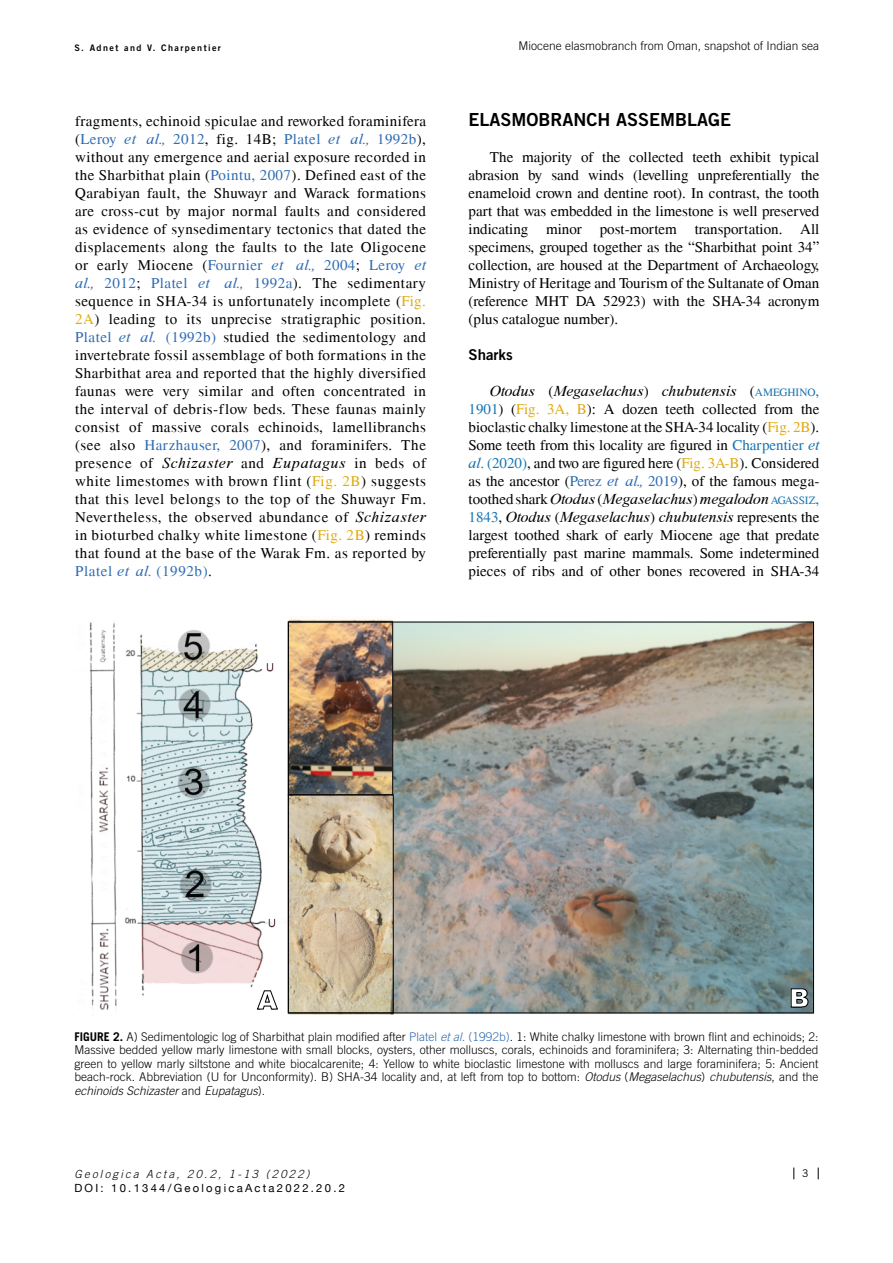
<style>
.page{position:relative;width:893px;height:1263px;background:#fff}
.page>*{position:absolute;margin:0;border:0;box-sizing:border-box;transform-origin:0 0}
.t1{font:900 25.5px "Arial";color:#fff}
.t2{font:18px "Trade Gothic LT Std Bd 2";color:#000}
.t3{font:15px/18px "Times S";color:#000;text-align:justify}
.t4{font:italic 15px/18px "Time";color:#000}
.t5{font:15px "Trade Gothic LT Std Bd 2";color:#000}
.t6{font:300 12px/13.5px "Trade Gothic LT Std";color:#000;text-align:justify}
.t7{font:11.25px "Helvetica Neue";letter-spacing:.2em;color:#000}
.t8{font:italic 300 11.25px "Trade Gothic LT Std";letter-spacing:.2em;color:#000}
.t9{font:10.5px "Trade Gothic LT Std";color:#000}
.t10{font:9px "Trade Gothic LT Std Bd 2";letter-spacing:.16em;color:#000}
.s1{color:#2e6bb3}
.s2{font-family:"Time";font-style:italic;color:#2e6bb3}
.s3{color:#e0aa12}
.s4{font-family:"Time";font-style:italic}
.s5{font-family:"Times S";font-style:normal}
.s6{font-family:"Times S";font-style:normal;font-size:11.25px;color:#1673b0}
.s7{font-family:"Times S";font-style:normal;color:#1673b0}
.s8{color:#1673b0}
.s9{font-family:"Time";font-style:italic;color:#1673b0}
.s10{font-weight:700}
.s11{color:#2f6bb3}
.s12{font-style:italic;color:#2f6bb3}
.s13{font-style:italic}
</style>
<div class="page">
<svg style="left:793px;top:1167px;width:1px;height:12px"></svg>
<svg style="left:818px;top:1167px;width:1px;height:12px"></svg>
<img style="left:89px;top:619px;width:726px;height:396px">
<div style="left:288px;top:621px;width:105px;height:174px;border:1px solid #000"></div>
<div style="left:288px;top:794px;width:106px;height:219px;border:1px solid #000"></div>
<svg style="left:256px;top:990px;width:22px;height:20px"></svg>
<svg style="left:790px;top:988px;width:19px;height:20px"></svg>
<p class="t10" style="left:74px;top:42px;width:148px">S. Adnet and V. Charpentier</p>
<p class="t6" style="left:518px;top:39px;width:302px">Miocene elasmobranch from Oman, snapshot of Indian sea</p>
<p class="t3" style="left:75px;top:112px;width:352px">fragments, echinoid spiculae and reworked foraminifera (<span class="s1">Leroy</span> <span class="s2">et al.,</span> <span class="s1">2012</span>, fig. 14B; <span class="s1">Platel</span> <span class="s2">et al.,</span> <span class="s1">1992b</span>), without any emergence and aerial exposure recorded in the Sharbithat plain (<span class="s1">Pointu, 2007</span>). Defined east of the Qarabiyan fault, the Shuwayr and Warack formations are cross-cut by major normal faults and considered as evidence of synsedimentary tectonics that dated the displacements along the faults to the late Oligocene or early Miocene (<span class="s1">Fournier</span> <span class="s2">et al.,</span> <span class="s1">2004</span>; <span class="s1">Leroy</span> <span class="s2">et al.,</span> <span class="s1">2012</span>; <span class="s1">Platel</span> <span class="s2">et al.,</span> <span class="s1">1992a</span>). The sedimentary sequence in SHA-34 is unfortunately incomplete (<span class="s3">Fig.<br>2A</span>) leading to its unprecise stratigraphic position.<br><span class="s1">Platel</span> <span class="s2">et al.</span> <span class="s1">(1992b)</span> studied the sedimentology and invertebrate fossil assemblage of both formations in the Sharbithat area and reported that the highly diversified faunas were very similar and often concentrated in the interval of debris-flow beds. These faunas mainly consist of massive corals echinoids, lamellibranchs (see also <span class="s1">Harzhauser, 2007</span>), and foraminifers. The presence of <span class="s4">Schizaster</span> and <span class="s4">Eupatagus</span> in beds of white limestomes with brown flint (<span class="s3">Fig. 2B</span>) suggests that this level belongs to the top of the Shuwayr Fm.<br>Nevertheless, the observed abundance of <span class="s4">Schizaster </span>in bioturbed chalky white limestone (<span class="s3">Fig. 2B</span>) reminds that found at the base of the Warak Fm. as reported by <span class="s1">Platel</span> <span class="s2">et al.</span> <span class="s1">(1992b)</span>.</p>
<p class="t2" style="left:468px;top:108px;width:264px">ELASMOBRANCH ASSEMBLAGE</p>
<p class="t3" style="left:469px;top:148px;width:352px;text-indent:21px">The majority of the collected teeth exhibit typical abrasion by sand winds (levelling unpreferentially the enameloid crown and dentine root). In contrast, the tooth part that was embedded in the limestone is well preserved indicating minor post-mortem transportation. All specimens, grouped together as the “Sharbithat point 34” collection, are housed at the Department of Archaeology, Ministry of Heritage and Tourism of the Sultanate of Oman (reference MHT DA 52923) with the SHA-34 acronym (plus catalogue number).</p>
<p class="t5" style="left:469px;top:345px;width:46px">Sharks</p>
<p class="t4" style="left:490px;top:382px;width:331px">Otodus <span class="s5">(</span>Megaselachus<span class="s5">)</span> chubutensis <span class="s5">(</span><span class="s6">AMEGHINO</span><span class="s7">,</span></p>
<p class="t3" style="left:468px;top:400px;width:352px"><span class="s8">1901</span>) (<span class="s3">Fig. 3A, B</span>): A dozen teeth collected from the bioclastic chalky limestone at the SHA-34 locality (<span class="s3">Fig. 2B</span>).<br>Some teeth from this locality are figured in <span class="s8">Charpentier</span> <span class="s9">et al</span><span class="s8">. (2020)</span>, and two are figured here (<span class="s3">Fig. 3A-B</span>). Considered as the ancestor (<span class="s1">Perez</span> <span class="s2">et al.,</span> <span class="s1">2019</span>), of the famous mega-</p>
<p class="t4" style="left:468px;top:490px;width:352px"><span class="s5">toothed shark</span> Otodus <span class="s5">(</span>Megaselachus<span class="s5">)</span> megalodon <span class="s6">AGASSIZ</span><span class="s7">,<br>1843</span><span class="s5">,</span> Otodus <span class="s5">(</span>Megaselachus<span class="s5">)</span> chubutensis <span class="s5">represents the</span></p>
<p class="t3" style="left:469px;top:526px;width:352px">largest toothed shark of early Miocene age that predate preferentially past marine mammals. Some indetermined pieces of ribs and of other bones recovered in SHA-34</p>
<h1 class="t1" style="left:257px;top:981px;width:21px">A</h1>
<h1 class="t1" style="left:789px;top:979px;width:21px">B</h1>
<p class="t6" style="left:74px;top:1029px;width:746px"><span class="s10">FIGURE 2.</span> A) Sedimentologic log of Sharbithat plain modified after <span class="s11">Platel</span> <span class="s12">et al.</span> <span class="s11">(1992b)</span>. 1: White chalky limestone with brown flint and echinoids; 2:<br>Massive bedded yellow marly limestone with small blocks, oysters, other molluscs, corals, echinoids and foraminifera; 3: Alternating thin-bedded green to yellow marly siltstone and white biocalcarenite; 4: Yellow to white bioclastic limestone with molluscs and large foraminifera; 5: Ancient beach-rock. Abbreviation (U for Unconformity). B) SHA-34 locality and, at left from top to bottom: <span class="s13">Otodus</span> (<span class="s13">Megaselachus</span>) <span class="s13">chubutensis</span>, and the <span class="s13">echinoids Schizaster</span> and <span class="s13">Eupatagus</span>).</p>
<p class="t8" style="left:74px;top:1167px;width:237px">Geologica Acta, 20.2, 1-13 (2022)</p>
<p class="t7" style="left:74px;top:1181px;width:272px">DOI: 10.1344/GeologicaActa2022.20.2</p>
<p class="t9" style="left:802px;top:1167px;width:8px">3</p>
</div>
